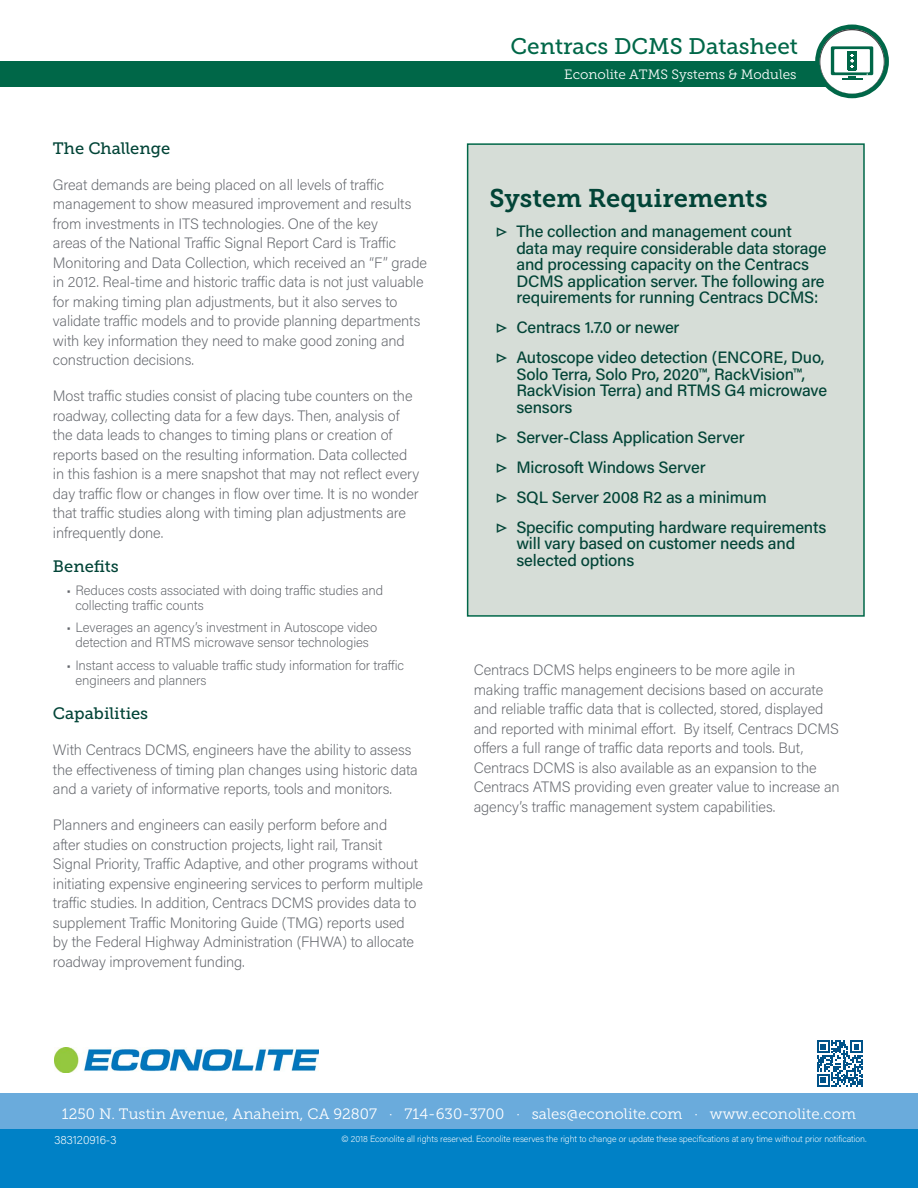
<style>
.page{position:relative;width:918px;height:1188px;background:#fff}
.page>*{position:absolute;margin:0;border:0;box-sizing:border-box;transform-origin:0 0}
.t1{font:25.5px "Museo Slab 700";color:#024437}
.t2{font:22.5px "Museo Slab 500";color:#006748}
.t3{font:500 16.5px/16.5px "Acumin Pro";letter-spacing:-.01em;color:#024437}
.t4{font:16.5px "Museo Slab 500";color:#024437}
.t5{font:200 15px/19.5px "Acumin Pro";letter-spacing:-.01em;color:#61646a}
.t6{font:15px "Museo Slab 300";letter-spacing:.005em;color:#fff}
.t7{font:200 13.5px/15px "Acumin Pro";letter-spacing:-.01em;color:#61646a}
.t8{font:13.5px "Museo Slab 300";color:#fff}
.t9{font:200 12px "Acumin Pro";letter-spacing:-.01em;color:#fff}
.t10{font:200 9px "Acumin Pro";letter-spacing:-.01em;color:#fff}
.s1{font-weight:600}
</style>
<div class="page">
<div style="left:0;top:1094px;width:918px;height:94px;background:#0081c6"></div>
<div style="left:0;top:1094px;width:918px;height:35px;background:#6aabdc"></div>
<svg style="left:817px;top:1040px;width:46px;height:47px"></svg>
<div style="left:0;top:62px;width:864px;height:25px;background:#006748"></div>
<svg style="left:815px;top:25px;width:74px;height:73px"></svg>
<img style="left:54px;top:1048px;width:264px;height:24px">
<div style="left:468px;top:144px;width:396px;height:472px;background:#d6ddd7"></div>
<div style="left:467px;top:143px;width:398px;height:474px;border:2px solid #006748"></div>
<h2 class="t2" style="left:510px;top:33px;width:289px">Centracs DCMS Datasheet</h2>
<p class="t4" style="left:53px;top:139px;width:119px">The Challenge</p>
<p class="t5" style="left:53px;top:174px;width:376px">Great demands are being placed on all levels of traffic management to show measured improvement and results from investments in ITS technologies. One of the key<br>areas of the National Traffic Signal Report Card is Traffic Monitoring and Data Collection, which received an “F” grade in 2012. Real-time and historic traffic data is not just valuable for making timing plan adjustments, but it also serves to validate traffic models and to provide planning departments with key information they need to make good zoning and construction decisions.</p>
<p class="t5" style="left:53px;top:386px;width:368px">Most traffic studies consist of placing tube counters on the roadway, collecting data for a few days. Then, analysis of the data leads to changes to timing plans or creation of reports based on the resulting information. Data collected in this fashion is a mere snapshot that may not reflect every day traffic flow or changes in flow over time. It is no wonder that traffic studies along with timing plan adjustments are infrequently done.</p>
<p class="t4" style="left:53px;top:557px;width:67px">Benefits</p>
<p class="t7" style="left:75px;top:582px;width:309px;text-indent:-9px">• Reduces costs associated with doing traffic studies and collecting traffic counts</p>
<p class="t7" style="left:66px;top:620px;width:312px;text-align:center">• Leverages an agency’s investment in Autoscope video detection and RTMS microwave sensor technologies</p>
<p class="t7" style="left:75px;top:657px;width:330px;text-indent:-9px">• Instant access to valuable traffic study information for traffic engineers and planners</p>
<p class="t4" style="left:53px;top:704px;width:97px">Capabilities</p>
<p class="t5" style="left:53px;top:740px;width:366px">With Centracs DCMS, engineers have the ability to assess the effectiveness of timing plan changes using historic data and a variety of informative reports, tools and monitors.</p>
<p class="t5" style="left:53px;top:815px;width:372px">Planners and engineers can easily perform before and<br>after studies on construction projects, light rail, Transit Signal Priority, Traffic Adaptive, and other programs without initiating expensive engineering services to perform multiple traffic studies. In addition, Centracs DCMS provides data to supplement Traffic Monitoring Guide (TMG) reports used by the Federal Highway Administration (FHWA) to allocate roadway improvement funding.</p>
<p class="t8" style="left:564px;top:67px;width:234px">Econolite ATMS Systems &amp; Modules</p>
<h1 class="t1" style="left:489px;top:184px;width:280px">System Requirements</h1>
<p class="t3" style="left:516px;top:223px;width:312px;text-indent:-20px"><span class="s1">▷</span> The collection and management count data may require considerable data storage and processing capacity on the Centracs DCMS application server. The following are requirements for running Centracs DCMS:</p>
<p class="t3" style="left:496px;top:312px;width:330px;line-height:30px"><span class="s1">▷</span> Centracs 1.7.0 or newer<br><span class="s1">▷</span> Autoscope video detection (ENCORE, Duo,</p>
<p class="t3" style="left:516px;top:365px;width:312px">Solo Terra, Solo Pro, 2020™, RackVision™,<br>RackVision Terra) and RTMS G4 microwave sensors</p>
<p class="t3" style="left:496px;top:422px;width:332px;line-height:30px"><span class="s1">▷</span> Server-Class Application Server<br><span class="s1">▷</span> Microsoft Windows Server<br><span class="s1">▷</span> SQL Server 2008 R2 as a minimum<br><span class="s1">▷</span> Specific computing hardware requirements</p>
<p class="t3" style="left:516px;top:535px;width:280px">will vary based on customer needs and selected options</p>
<p class="t5" style="left:474px;top:660px;width:368px">Centracs DCMS helps engineers to be more agile in making traffic management decisions based on accurate and reliable traffic data that is collected, stored, displayed and reported with minimal effort. By itself, Centracs DCMS offers a full range of traffic data reports and tools. But, Centracs DCMS is also available as an expansion to the Centracs ATMS providing even greater value to increase an agency’s traffic management system capabilities.</p>
<p class="t6" style="left:62px;top:1105px;width:796px">1250 N. Tustin Avenue, Anaheim, CA 92807 ∙ 714-630-3700 ∙ sales@econolite.com ∙ www.econolite.com</p>
<p class="t9" style="left:54px;top:1132px;width:64px">383120916-3</p>
<p class="t10" style="left:342px;top:1133px;width:527px">© 2018 Econolite all rights reserved. Econolite reserves the right to change or update these specifications at any time without prior notification.</p>
</div>
